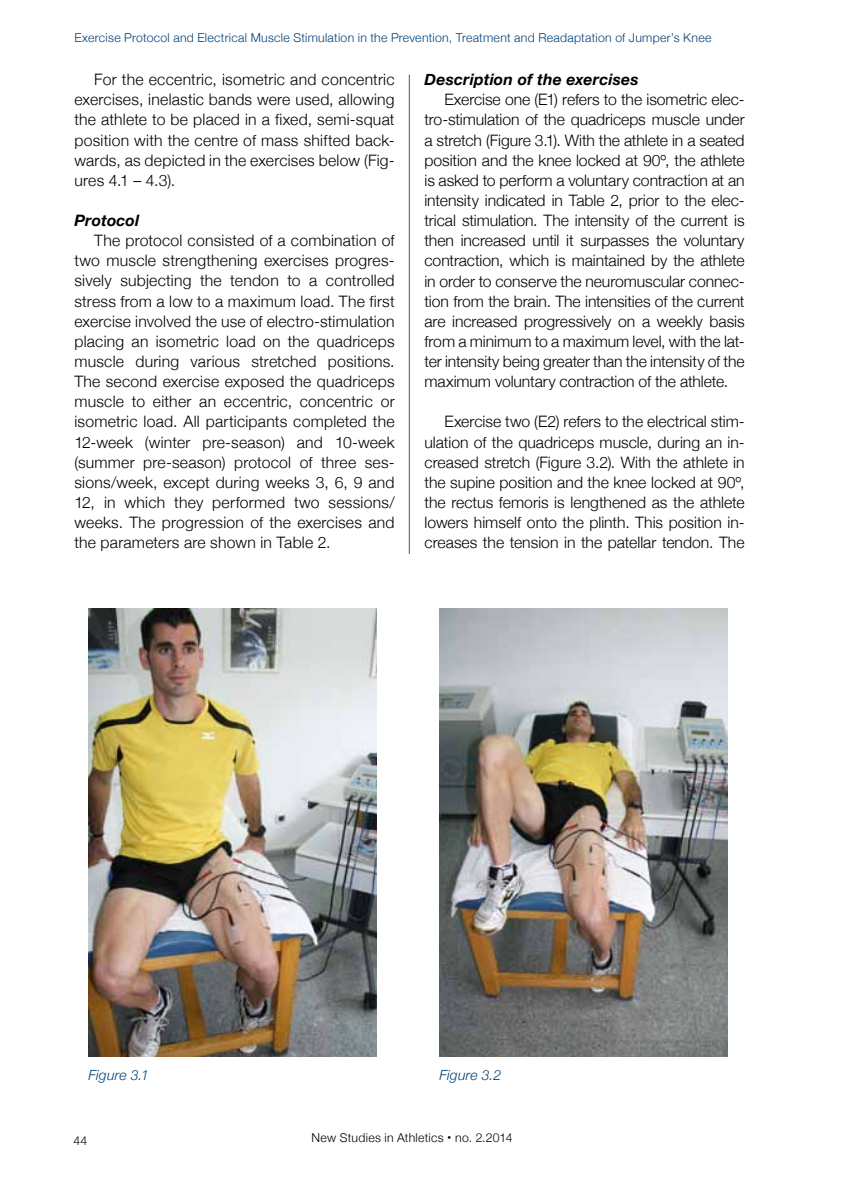
<style>
.page{position:relative;width:844px;height:1191px;background:#fff}
.page>*{position:absolute;margin:0;border:0;box-sizing:border-box;transform-origin:0 0}
.t1{font:300 15.75px/20.1px "Helvetica Neue";color:#000;text-align:justify}
.t2{font:italic 700 15.75px "Helvetica Neue";letter-spacing:.015em;color:#000}
.t3{font:italic 300 14px "Helvetica Neue";letter-spacing:.02em;color:#004178}
.t4{font:300 12.25px "Helvetica Neue";letter-spacing:.025em;color:#004178}
.t5{font:300 12.25px "Helvetica Neue";letter-spacing:.025em;color:#000}
.s1{font-weight:700;font-size:15.75px}
</style>
<div class="page">
<hr style="left:409px;top:74px;width:1px;height:1017px;background:#58585a">
<img style="left:88px;top:608px;width:288px;height:448px">
<img style="left:439px;top:608px;width:288px;height:448px">
<div style="left:395px;top:554px;width:27px;height:539px;background:#fff"></div>
<p class="t4" style="left:74px;top:30px;width:638px">Exercise Protocol and Electrical Muscle Stimulation in the Prevention, Treatment and Readaptation of Jumper’s Knee</p>
<p class="t1" style="left:74px;top:69px;width:321px;text-indent:20px">For the eccentric, isometric and concentric exercises, inelastic bands were used, allowing the athlete to be placed in a fixed, semi-squat position with the centre of mass shifted back&shy;wards, as depicted in the exercises below (Fig&shy;ures 4.1 – 4.3).</p>
<p class="t2" style="left:74px;top:211px;width:66px">Protocol</p>
<p class="t1" style="left:74px;top:230px;width:321px;text-indent:20px">The protocol consisted of a combination of two muscle strengthening exercises progres&shy;sively subjecting the tendon to a controlled stress from a low to a maximum load. The first exercise involved the use of electro-stimulation placing an isometric load on the quadriceps muscle during various stretched positions.<br>The second exercise exposed the quadriceps muscle to either an eccentric, concentric or isometric load. All participants completed the 12-week (winter pre-season) and 10-week (summer pre-season) protocol of three ses&shy;sions/week, except during weeks 3, 6, 9 and 12, in which they performed two sessions/ weeks. The progression of the exercises and the parameters are shown in Table 2.</p>
<p class="t2" style="left:424px;top:70px;width:216px">Description of the exercises</p>
<p class="t1" style="left:424px;top:89px;width:321px;text-indent:20px">Exercise one (E1) refers to the isometric elec&shy;tro-stimulation of the quadriceps muscle under a stretch (Figure 3.1). With the athlete in a seated position and the knee locked at 90º, the athlete is asked to perform a voluntary contraction at an intensity indicated in Table 2, prior to the elec&shy;trical stimulation. The intensity of the current is then increased until it surpasses the voluntary contraction, which is maintained by the athlete in order to conserve the neuromuscular connec&shy;tion from the brain. The intensities of the current are increased progressively on a weekly basis from a minimum to a maximum level, with the lat&shy;ter intensity being greater than the intensity of the maximum voluntary contraction of the athlete.</p>
<p class="t1" style="left:424px;top:411px;width:321px;text-indent:20px">Exercise two (E2) refers to the electrical stim&shy;ulation of the quadriceps muscle, during an in&shy;creased stretch (Figure 3.2). With the athlete in the supine position and the knee locked at 90º, the rectus femoris is lengthened as the athlete lowers himself onto the plinth. This position in&shy;creases the tension in the patellar tendon. The</p>
<p class="t3" style="left:88px;top:1067px;width:62px">Figure 3.1</p>
<p class="t3" style="left:439px;top:1067px;width:64px">Figure 3.2</p>
<p class="t5" style="left:73px;top:1133px;width:15px">44</p>
<p class="t5" style="left:311px;top:1130px;width:202px">New Studies in Athletics <span class="s1">·</span> no. 2.2014</p>
</div>
